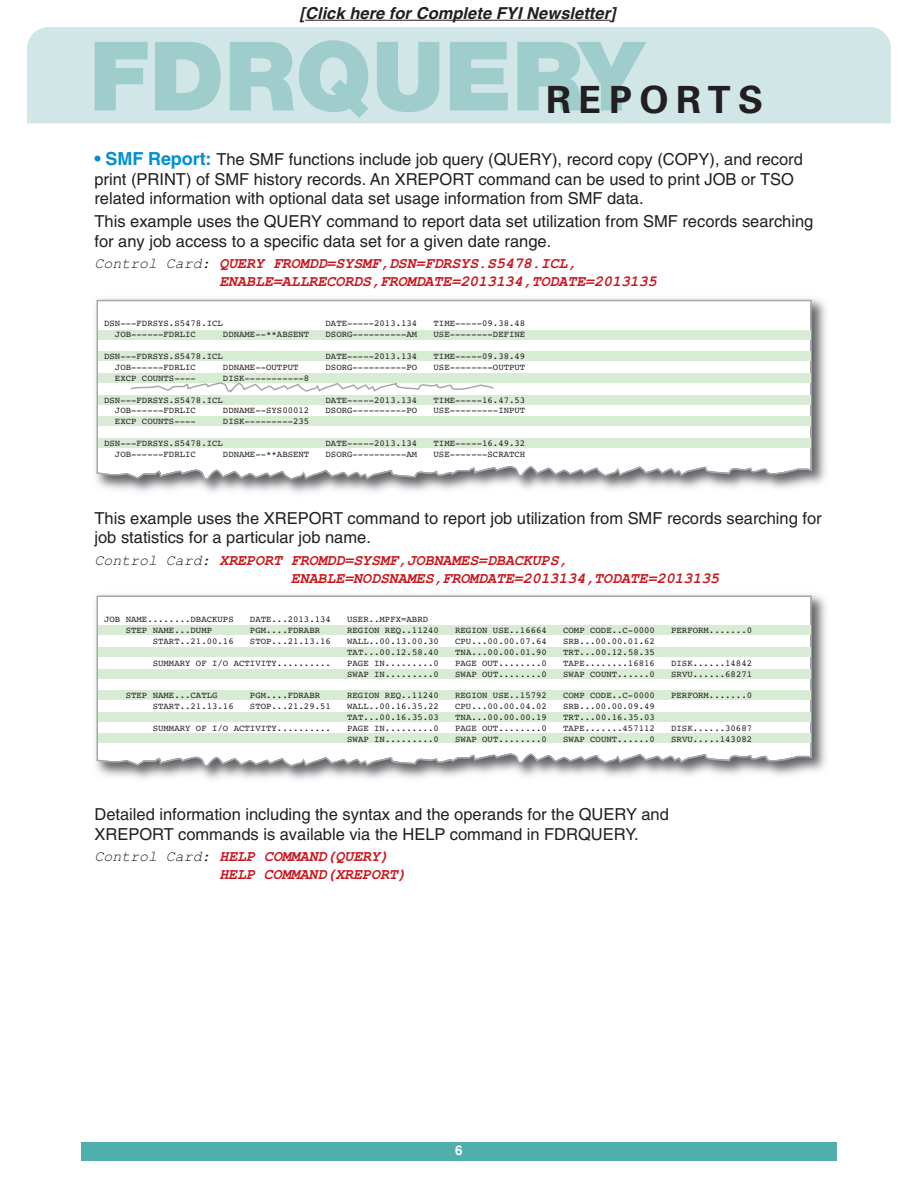
<style>
.page{position:relative;width:918px;height:1188px;background:#fff}
.page>*{position:absolute;margin:0;border:0;box-sizing:border-box;transform-origin:0 0}
.t1{font:900 96px "Helvetica Neue";color:#9ecdcc}
.t2{font:700 37.5px "Univers";letter-spacing:.2em;color:#231f20}
.t3{font:16.5px/19.5px "Helvetica";color:#231f20}
.t4{font:italic 700 16.5px "Helvetica";color:#231f20}
.t5{font:italic 700 15px/18px "Courier New";letter-spacing:-.005em;color:#ca141c}
.t6{font:700 13.5px "Helvetica";color:#fff}
.t7{font:9px "Courier";color:#231f20}
.s1{font-weight:700;font-size:18px;color:#008fd5}
.s2{font-weight:400;color:#231f20}
</style>
<div class="page">
<div style="left:27px;top:27px;width:864px;height:96px;background:#d1e6e6"></div>
<img style="left:95px;top:298px;width:731px;height:195px">
<svg style="left:96px;top:300px;width:716px;height:182px"></svg>
<div style="left:98px;top:330px;width:712px;height:9px;background:#d8ebd4"></div>
<div style="left:98px;top:352px;width:712px;height:9px;background:#d8ebd4"></div>
<div style="left:98px;top:373px;width:712px;height:9px;background:#d8ebd4"></div>
<div style="left:98px;top:395px;width:712px;height:9px;background:#d8ebd4"></div>
<div style="left:98px;top:416px;width:712px;height:10px;background:#d8ebd4"></div>
<div style="left:98px;top:438px;width:712px;height:9px;background:#d8ebd4"></div>
<img style="left:95px;top:594px;width:731px;height:186px">
<svg style="left:96px;top:596px;width:716px;height:172px"></svg>
<div style="left:98px;top:626px;width:712px;height:9px;background:#d8ebd4"></div>
<div style="left:98px;top:647px;width:712px;height:10px;background:#d8ebd4"></div>
<div style="left:98px;top:669px;width:712px;height:9px;background:#d8ebd4"></div>
<div style="left:98px;top:691px;width:712px;height:9px;background:#d8ebd4"></div>
<div style="left:98px;top:712px;width:712px;height:9px;background:#d8ebd4"></div>
<div style="left:98px;top:734px;width:712px;height:9px;background:#d8ebd4"></div>
<svg style="left:129px;top:382px;width:367px;height:13px"></svg>
<div style="left:81px;top:1142px;width:756px;height:19px;background:#50afad"></div>
<hr style="left:305px;top:20px;width:305px;height:1px;background:#231f20">
<h3 class="t4" style="left:300px;top:7px;width:321px">[Click here for Complete FYI Newsletter]</h3>
<h1 class="t1" style="left:89px;top:42px;width:556px">FDRQUERY</h1>
<h2 class="t2" style="left:546px;top:86px;width:219px">REPORTS</h2>
<p class="t3" style="left:94px;top:151px;width:710px"><span class="s1">• SMF Report:</span> The SMF functions include job query (QUERY), record copy (COPY), and record print (PRINT) of SMF history records. An XREPORT command can be used to print JOB or TSO related information with optional data set usage information from SMF data.</p>
<h3 class="t3" style="left:94px;top:213px;width:720px">This example uses the QUERY command to report data set utilization from SMF records searching for any job access to a specific data set for a given date range.</h3>
<h3 class="t5" style="left:219px;top:254px;width:439px;text-indent:-125px"><span class="s2">Control Card:</span> QUERY FROMDD=SYSMF,DSN=FDRSYS.S5478.ICL,<br>ENABLE=ALLRECORDS,FROMDATE=2013134,TODATE=2013135</h3>
<p class="t7" style="left:104px;top:321px;width:120px">DSN---FDRSYS.S5478.ICL</p>
<p class="t7" style="left:326px;top:321px;width:93px">DATE-----2013.134</p>
<p class="t7" style="left:434px;top:321px;width:93px">TIME-----09.38.48</p>
<p class="t7" style="left:115px;top:332px;width:82px">JOB------FDRLIC</p>
<p class="t7" style="left:223px;top:332px;width:88px">DDNAME--**ABSENT</p>
<p class="t7" style="left:326px;top:332px;width:93px">DSORG----------AM</p>
<p class="t7" style="left:434px;top:332px;width:93px">USE--------DEFINE</p>
<p class="t7" style="left:104px;top:353px;width:120px">DSN---FDRSYS.S5478.ICL</p>
<p class="t7" style="left:326px;top:353px;width:93px">DATE-----2013.134</p>
<p class="t7" style="left:434px;top:353px;width:93px">TIME-----09.38.49</p>
<p class="t7" style="left:115px;top:364px;width:82px">JOB------FDRLIC</p>
<p class="t7" style="left:223px;top:364px;width:77px">DDNAME--OUTPUT</p>
<p class="t7" style="left:326px;top:364px;width:93px">DSORG----------PO</p>
<p class="t7" style="left:434px;top:364px;width:93px">USE--------OUTPUT</p>
<p class="t7" style="left:115px;top:375px;width:82px">EXCP COUNTS----</p>
<p class="t7" style="left:223px;top:375px;width:88px">DISK-----------8</p>
<p class="t7" style="left:104px;top:397px;width:120px">DSN---FDRSYS.S5478.ICL</p>
<p class="t7" style="left:326px;top:397px;width:93px">DATE-----2013.134</p>
<p class="t7" style="left:434px;top:397px;width:93px">TIME-----16.47.53</p>
<p class="t7" style="left:115px;top:408px;width:82px">JOB------FDRLIC</p>
<p class="t7" style="left:223px;top:408px;width:88px">DDNAME--SYS00012</p>
<p class="t7" style="left:326px;top:408px;width:93px">DSORG----------PO</p>
<p class="t7" style="left:434px;top:408px;width:93px">USE---------INPUT</p>
<p class="t7" style="left:115px;top:419px;width:82px">EXCP COUNTS----</p>
<p class="t7" style="left:223px;top:419px;width:88px">DISK---------235</p>
<p class="t7" style="left:104px;top:440px;width:120px">DSN---FDRSYS.S5478.ICL</p>
<p class="t7" style="left:326px;top:440px;width:93px">DATE-----2013.134</p>
<p class="t7" style="left:434px;top:440px;width:93px">TIME-----16.49.32</p>
<p class="t7" style="left:115px;top:451px;width:82px">JOB------FDRLIC</p>
<p class="t7" style="left:223px;top:451px;width:88px">DDNAME--**ABSENT</p>
<p class="t7" style="left:326px;top:451px;width:93px">DSORG----------AM</p>
<p class="t7" style="left:434px;top:451px;width:93px">USE-------SCRATCH</p>
<h3 class="t3" style="left:94px;top:510px;width:729px">This example uses the XREPORT command to report job utilization from SMF records searching for job statistics for a particular job name.</h3>
<h3 class="t5" style="left:291px;top:550px;width:430px;text-indent:-196px"><span class="s2">Control Card:</span> XREPORT FROMDD=SYSMF,JOBNAMES=DBACKUPS,<br>ENABLE=NODSNAMES,FROMDATE=2013134,TODATE=2013135</h3>
<p class="t7" style="left:104px;top:617px;width:131px">JOB NAME........DBACKUPS</p>
<p class="t7" style="left:250px;top:617px;width:83px">DATE...2013.134</p>
<p class="t7" style="left:347px;top:617px;width:82px">USER..MPFX=ABRD</p>
<p class="t7" style="left:126px;top:627px;width:88px">STEP NAME...DUMP</p>
<p class="t7" style="left:250px;top:627px;width:72px">PGM....FDRABR</p>
<p class="t7" style="left:347px;top:627px;width:93px">REGION REQ..11240</p>
<p class="t7" style="left:455px;top:627px;width:93px">REGION USE..16664</p>
<p class="t7" style="left:563px;top:627px;width:93px">COMP CODE..C-0000</p>
<p class="t7" style="left:671px;top:627px;width:82px">PERFORM.......0</p>
<p class="t7" style="left:153px;top:638px;width:82px">START..21.00.16</p>
<p class="t7" style="left:250px;top:638px;width:83px">STOP...21.13.16</p>
<p class="t7" style="left:347px;top:638px;width:93px">WALL..00.13.00.30</p>
<p class="t7" style="left:455px;top:638px;width:93px">CPU...00.00.07.64</p>
<p class="t7" style="left:563px;top:638px;width:93px">SRB...00.00.01.62</p>
<p class="t7" style="left:347px;top:649px;width:93px">TAT...00.12.58.40</p>
<p class="t7" style="left:455px;top:649px;width:93px">TNA...00.00.01.90</p>
<p class="t7" style="left:563px;top:649px;width:93px">TRT...00.12.58.35</p>
<p class="t7" style="left:153px;top:660px;width:180px">SUMMARY OF I/O ACTIVITY..........</p>
<p class="t7" style="left:347px;top:660px;width:93px">PAGE IN.........0</p>
<p class="t7" style="left:455px;top:660px;width:93px">PAGE OUT........0</p>
<p class="t7" style="left:563px;top:660px;width:93px">TAPE........16816</p>
<p class="t7" style="left:671px;top:660px;width:82px">DISK......14842</p>
<p class="t7" style="left:347px;top:671px;width:93px">SWAP IN.........0</p>
<p class="t7" style="left:455px;top:671px;width:93px">SWAP OUT........0</p>
<p class="t7" style="left:563px;top:671px;width:93px">SWAP COUNT......0</p>
<p class="t7" style="left:671px;top:671px;width:82px">SRVU......68271</p>
<p class="t7" style="left:126px;top:693px;width:93px">STEP NAME...CATLG</p>
<p class="t7" style="left:250px;top:693px;width:72px">PGM....FDRABR</p>
<p class="t7" style="left:347px;top:693px;width:93px">REGION REQ..11240</p>
<p class="t7" style="left:455px;top:693px;width:93px">REGION USE..15792</p>
<p class="t7" style="left:563px;top:693px;width:93px">COMP CODE..C-0000</p>
<p class="t7" style="left:671px;top:693px;width:82px">PERFORM.......0</p>
<p class="t7" style="left:153px;top:704px;width:82px">START..21.13.16</p>
<p class="t7" style="left:250px;top:704px;width:83px">STOP...21.29.51</p>
<p class="t7" style="left:347px;top:704px;width:93px">WALL..00.16.35.22</p>
<p class="t7" style="left:455px;top:704px;width:93px">CPU...00.00.04.02</p>
<p class="t7" style="left:563px;top:704px;width:93px">SRB...00.00.09.49</p>
<p class="t7" style="left:347px;top:714px;width:93px">TAT...00.16.35.03</p>
<p class="t7" style="left:455px;top:714px;width:93px">TNA...00.00.00.19</p>
<p class="t7" style="left:563px;top:714px;width:93px">TRT...00.16.35.03</p>
<p class="t7" style="left:153px;top:725px;width:180px">SUMMARY OF I/O ACTIVITY..........</p>
<p class="t7" style="left:347px;top:725px;width:93px">PAGE IN.........0</p>
<p class="t7" style="left:455px;top:725px;width:93px">PAGE OUT........0</p>
<p class="t7" style="left:563px;top:725px;width:93px">TAPE.......457112</p>
<p class="t7" style="left:671px;top:725px;width:82px">DISK......30687</p>
<p class="t7" style="left:347px;top:736px;width:93px">SWAP IN.........0</p>
<p class="t7" style="left:455px;top:736px;width:93px">SWAP OUT........0</p>
<p class="t7" style="left:563px;top:736px;width:93px">SWAP COUNT......0</p>
<p class="t7" style="left:671px;top:736px;width:82px">SRVU.....143082</p>
<h3 class="t3" style="left:94px;top:807px;width:576px">Detailed information including the syntax and the operands for the QUERY and<br>XREPORT commands is available via the HELP command in FDRQUERY.</h3>
<h3 class="t5" style="left:219px;top:847px;width:189px;text-indent:-125px"><span class="s2">Control Card:</span> HELP COMMAND(QUERY)<br>HELP COMMAND(XREPORT)</h3>
<h3 class="t6" style="left:455px;top:1145px;width:9px">6</h3>
</div>
